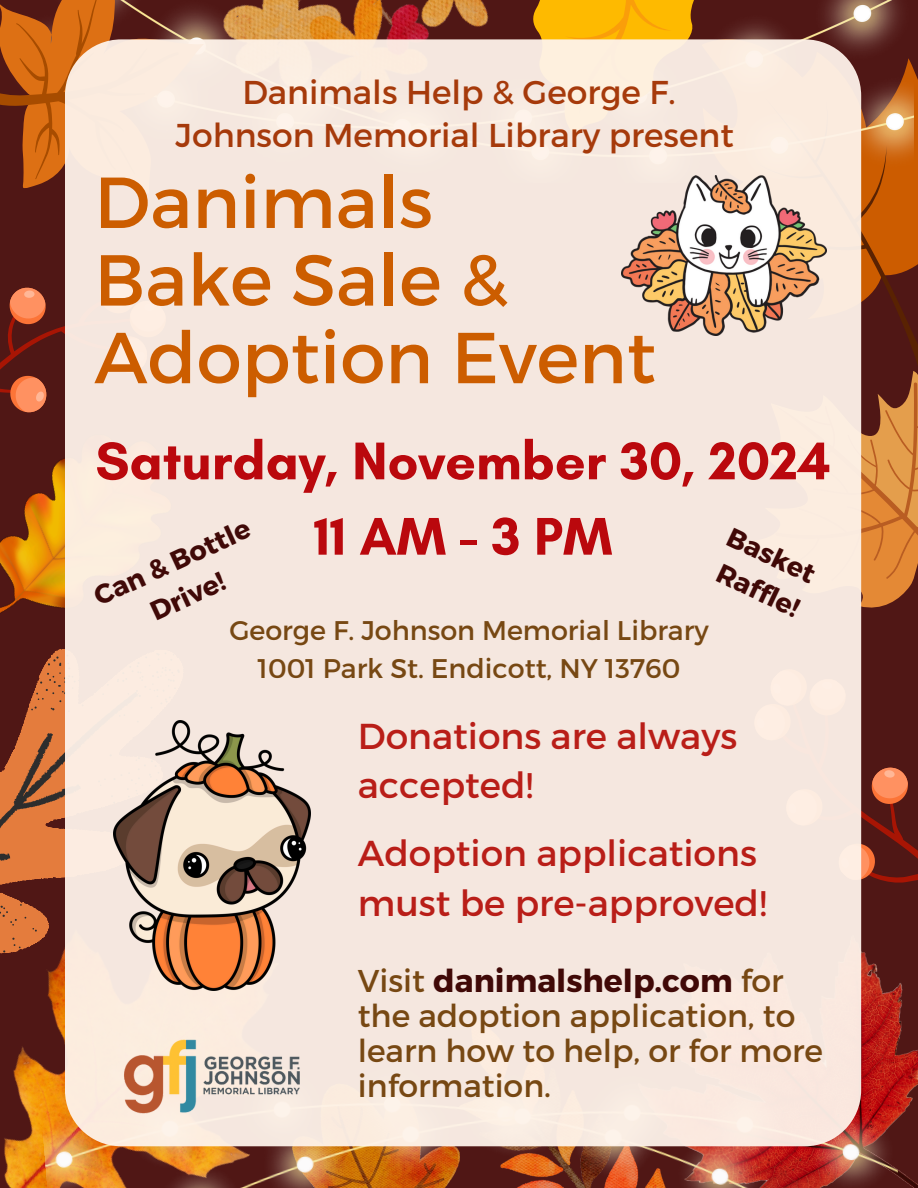
<style>
.page{position:relative;width:918px;height:1188px;background:#fff}
.page>*{position:absolute;margin:0;border:0;box-sizing:border-box;transform-origin:0 0}
.t1{font:72px/77.7px "Montserrat";color:#cc5d00}
.t2{font:700 54px/75.3px "Glacial Indifference";color:#ba080d;text-align:center}
.t3{font:36px/49.5px "Montserrat";color:#b91e18}
.t4{font:33px/42.8px "Montserrat";color:#a63a0b;text-align:center}
.t5{font:31.5px/34.8px "Montserrat";color:#774813}
.t6{font:27px "Montserrat";color:#774813}
.t7{font:700 27px/37px "Montserrat";color:#400907;text-align:center}
.s1{font-weight:700;color:#400907}
</style>
<div class="page">
<img style="left:861px;top:966px;width:57px;height:222px">
<img style="left:0;top:1014px;width:65px;height:174px">
<svg style="left:0;top:960px;width:65px;height:54px;background:#6a2511"></svg>
<svg style="left:0;top:705px;width:65px;height:255px;background:#ad5a30"></svg>
<svg style="left:861px;top:97px;width:57px;height:225px;background:#a34606"></svg>
<img style="left:0;top:517px;width:65px;height:188px">
<img style="left:252px;top:0;width:662px;height:183px">
<svg style="left:531px;top:0;width:174px;height:39px;background:#eaa603"></svg>
<svg style="left:0;top:0;width:252px;height:248px;background:#82482a"></svg>
<svg style="left:0;top:0;width:218px;height:233px;background:#974616"></svg>
<svg style="left:0;top:248px;width:65px;height:269px;background:#712d1b"></svg>
<div style="left:861px;top:676px;width:57px;height:290px;background:#501715"></div>
<svg style="left:861px;top:760px;width:54px;height:127px;background:#7d2e21"></svg>
<svg style="left:861px;top:331px;width:57px;height:303px;background:#a85f2d"></svg>
<img style="left:39px;top:1015px;width:869px;height:173px">
<div style="left:65px;top:39px;width:796px;height:1107px;background:#f5e7df;border-radius:56px"></div>
<img style="left:124px;top:1039px;width:189px;height:94px">
<img style="left:621px;top:175px;width:205px;height:160px">
<img style="left:114px;top:720px;width:197px;height:270px">
<p class="t4" style="left:176px;top:69px;width:560px">Danimals Help &amp; George F.<br>Johnson Memorial Library present</p>
<h3 class="t1" style="left:94px;top:160px;width:563px">Danimals<br>Bake Sale &amp;<br>Adoption Event</h3>
<h3 class="t2" style="left:95px;top:423px;width:737px">Saturday, November 30, 2024<br>11AM-3PM</h3>
<h5 class="t7" style="left:87px;top:580px;width:170px;rotate:-25deg">Can &amp; Bottle<br>Drive!</h5>
<h5 class="t7" style="left:737px;top:517px;width:96px;rotate:25deg">Basket</h5>
<h5 class="t7" style="left:727px;top:554px;width:90px;rotate:25deg">Raf le!</h5>
<h4 class="t6" style="left:229px;top:613px;width:481px">George F. Johnson Memorial Library</h4>
<p class="t6" style="left:258px;top:650px;width:424px">1001 Park St. Endicott, NY 13760</p>
<p class="t3" style="left:358px;top:709px;width:381px">Donations are always accepted!</p>
<p class="t3" style="left:358px;top:827px;width:410px">Adoption applications must be pre-approved!</p>
<p class="t5" style="left:358px;top:962px;width:467px">Visit <span class="s1">danimalshelp.com</span> for the adoption application, to learn how to help, or for more information.</p>
</div>
